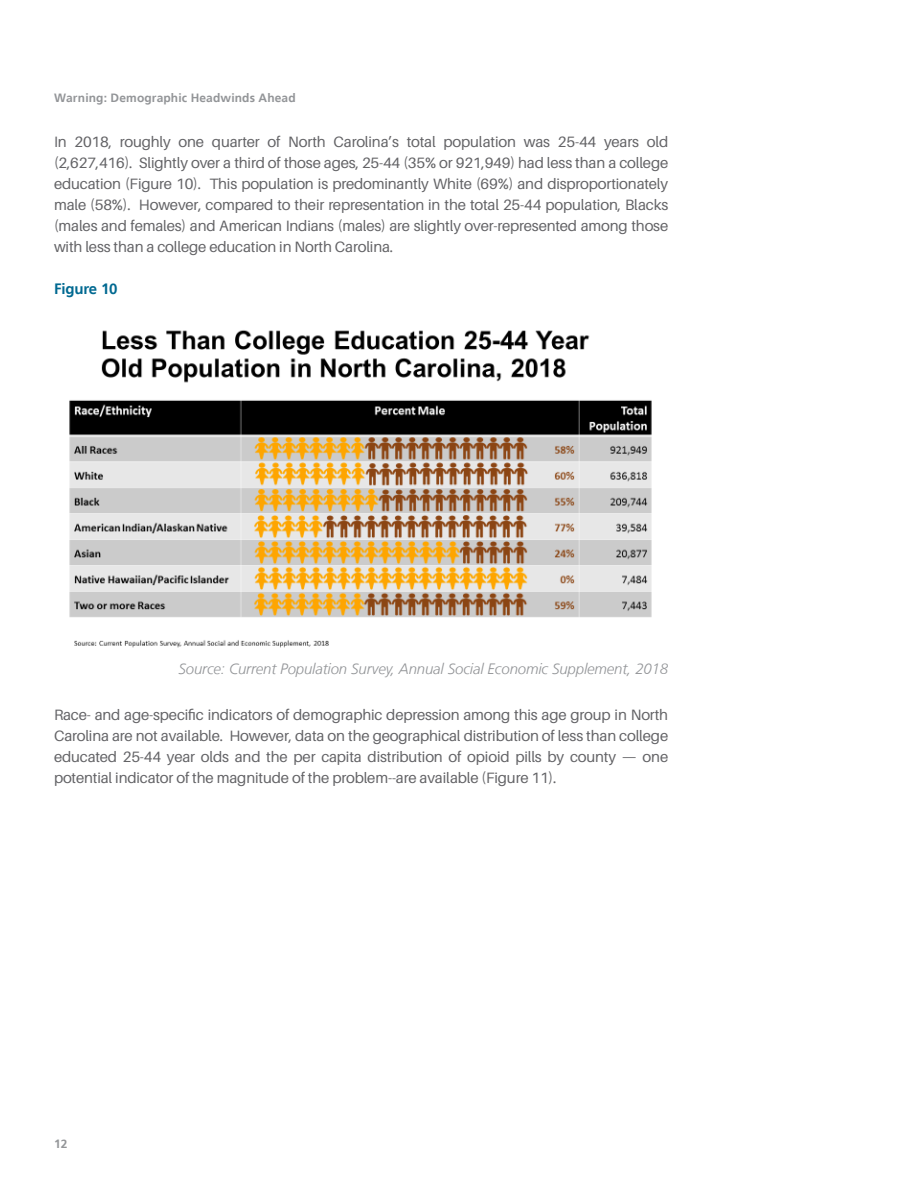
<style>
.page{position:relative;width:918px;height:1188px;background:#fff}
.page>*{position:absolute;margin:0;border:0;box-sizing:border-box;transform-origin:0 0}
.Main_Text{font:15px/21px "Aileron";letter-spacing:-.01em;color:#636366;text-align:justify}
.t1{font:italic 300 15px "Frutiger";letter-spacing:-.01em;color:#939598}
.Table_Title{font:700 15px "Frutiger";letter-spacing:-.01em;color:#006991}
.t2{font:700 12px "Frutiger";letter-spacing:.01em;color:#939598}
</style>
<div class="page">
<img style="left:69px;top:330px;width:583px;height:318px">
<p class="t2" style="left:54px;top:91px;width:243px">Warning: Demographic Headwinds Ahead</p>
<p class="Main_Text" style="left:54px;top:131px;width:616px">In 2018, roughly one quarter of North Carolina’s total population was 25-44 years old (2,627,416). Slightly over a third of those ages, 25-44 (35% or 921,949) had less than a college education (Figure 10). This population is predominantly White (69%) and disproportionately male (58%). However, compared to their representation in the total 25-44 population, Blacks (males and females) and American Indians (males) are slightly over-represented among those with less than a college education in North Carolina.</p>
<p class="Table_Title" style="left:54px;top:280px;width:65px">Figure 10</p>
<p class="t1" style="left:179px;top:660px;width:491px">Source: Current Population Survey, Annual Social Economic Supplement, 2018</p>
<p class="Main_Text" style="left:54px;top:705px;width:616px">Race- and age-specific indicators of demographic depression among this age group in North Carolina are not available. However, data on the geographical distribution of less than college educated 25-44 year olds and the per capita distribution of opioid pills by county — one potential indicator of the magnitude of the problem--are available (Figure 11).</p>
<p class="t2" style="left:54px;top:1136px;width:15px">12</p>
</div>
